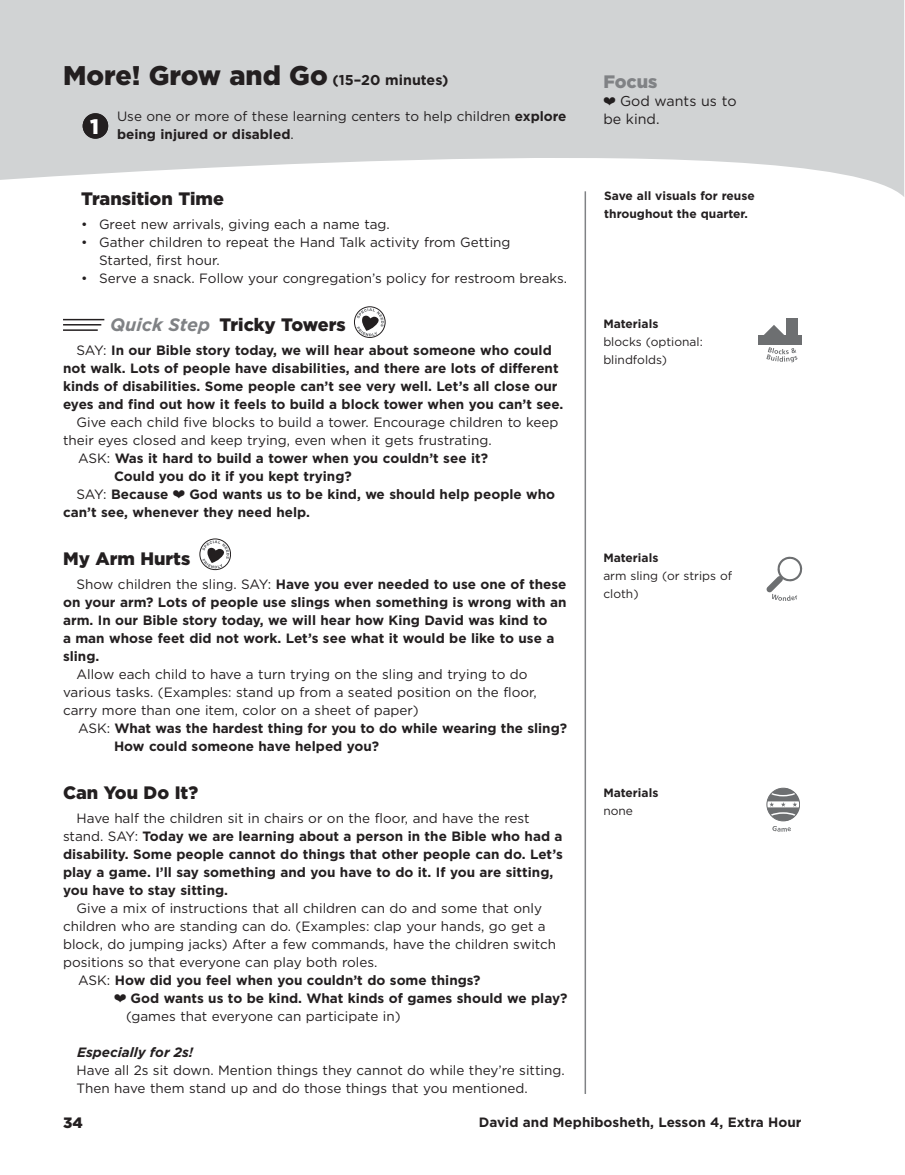
<style>
.page{position:relative;width:905px;height:1175px;background:#fff}
.page>*{position:absolute;margin:0;border:0;box-sizing:border-box;transform-origin:0 0}
.t1{font:900 27px "Gotham";color:#231f20}
.t2{font:900 21px "Gotham";color:#fff}
.t3{font:900 18px "Gotham";color:#231f20}
.t4{font:900 18px "Gotham";color:#808285}
.t5{font:900 15px "Gotham";color:#231f20}
.t6{font:14.25px/18px "Gotham";color:#231f20}
.t7{font:700 13.5px/18px "Gotham";color:#231f20}
.t8{font:13.5px/18px "Gotham";color:#231f20}
.t9{font:italic 700 13.5px "Gotham";color:#231f20}
.t10{font:700 12px/18px "Gotham";color:#231f20}
.t11{font:12px/18px "Gotham";color:#231f20}
.s1{font-weight:700;font-size:14.25px}
.s2{font-weight:700}
.s3{font-weight:700;font-style:italic;color:#808285}
.s4{font-weight:400}
</style>
<div class="page">
<svg style="left:0;top:0;width:904px;height:197px;fill:#d1d3d4"></svg>
<hr style="left:63px;top:319px;width:41px;height:1px;background:#231f20">
<hr style="left:63px;top:324px;width:38px;height:1px;background:#231f20">
<hr style="left:63px;top:329px;width:35px;height:2px;background:#231f20">
<div style="left:354px;top:306px;width:31px;height:31px;border:1px solid #231f20;border-radius:50%"></div>
<svg style="left:356px;top:308px;width:28px;height:28px"></svg>
<div style="left:200px;top:539px;width:31px;height:31px;border:1px solid #231f20;border-radius:50%"></div>
<svg style="left:202px;top:540px;width:27px;height:28px"></svg>
<hr style="left:584px;top:191px;width:2px;height:903px;background:#808285">
<div style="left:83px;top:113px;width:25px;height:26px;background:#231f20;border-radius:50%"></div>
<div style="left:758px;top:335px;width:44px;height:10px;background:#6d6f71"></div>
<div style="left:785px;top:319px;width:12px;height:21px;background:#6d6f71"></div>
<svg style="left:764px;top:325px;width:20px;height:10px"></svg>
<svg style="left:766px;top:347px;width:31px;height:15px"></svg>
<svg style="left:766px;top:556px;width:36px;height:45px"></svg>
<svg style="left:766px;top:788px;width:33px;height:33px"></svg>
<div style="left:767px;top:801px;width:32px;height:6px;background:#fff"></div>
<div style="left:766px;top:788px;width:34px;height:33px;border:1px solid #6d6f71;border-radius:50%"></div>
<svg style="left:769px;top:788px;width:30px;height:43px"></svg>
<svg style="left:603px;top:97px;width:12px;height:8px"></svg>
<h1 class="t1" style="left:63px;top:56px;width:387px">More! Grow and Go <span class="s1">(15–20 minutes)</span></h1>
<p class="t8" style="left:88px;top:107px;width:480px;text-indent:29px">Use one or more of these learning centers to help children <span class="s2">explore<br></span><sup>3</sup> <span class="s2">being injured or disabled</span>.</p>
<h2 class="t2" style="left:90px;top:112px;width:10px">1</h2>
<h3 class="t3" style="left:81px;top:186px;width:144px">Transition Time</h3>
<p class="t8" style="left:81px;top:215px;width:310px">• Greet new arrivals, giving each a name tag.</p>
<p class="t8" style="left:99px;top:233px;width:413px;text-indent:-18px">• Gather children to repeat the Hand Talk activity from Getting<br>Started, first hour.</p>
<p class="t8" style="left:81px;top:269px;width:487px">• Serve a snack. Follow your congregation’s policy for restroom breaks.</p>
<h3 class="t3" style="left:110px;top:312px;width:237px"><span class="s3">Quick Step</span> Tricky Towers</h3>
<p class="t7" style="left:63px;top:341px;width:502px;text-align:center"><span class="s4">SAY:</span> In our Bible story today, we will hear about someone who could not walk. Lots of people have disabilities, and there are lots of different kinds of disabilities. Some people can’t see very well. Let’s all close our eyes and find out how it feels to build a block tower when you can’t see.</p>
<p class="t8" style="left:76px;top:413px;width:483px">Give each child five blocks to build a tower. Encourage children to keep</p>
<p class="t8" style="left:63px;top:431px;width:430px">their eyes closed and keep trying, even when it gets frustrating.</p>
<p class="t7" style="left:78px;top:449px;width:411px"><span class="s4">ASK:</span> Was it hard to build a tower when you couldn’t see it?</p>
<p class="t7" style="left:114px;top:467px;width:239px">Could you do it if you kept trying?</p>
<p class="t7" style="left:76px;top:485px;width:93px"><span class="s4">SAY:</span> Because</p>
<p class="t7" style="left:63px;top:485px;width:493px;text-indent:126px">God wants us to be kind, we should help people who can’t see, whenever they need help.</p>
<h3 class="t3" style="left:63px;top:546px;width:129px">My Arm Hurts</h3>
<p class="t7" style="left:63px;top:575px;width:505px;text-indent:14px"><span class="s4">Show children the sling. SAY:</span> Have you ever needed to use one of these on your arm? Lots of people use slings when something is wrong with an arm. In our Bible story today, we will hear how King David was kind to<br>a man whose feet did not work. Let’s see what it would be like to use a sling.</p>
<p class="t8" style="left:63px;top:665px;width:475px;text-indent:14px">Allow each child to have a turn trying on the sling and trying to do various tasks. (Examples: stand up from a seated position on the floor, carry more than one item, color on a sheet of paper)</p>
<p class="t7" style="left:114px;top:719px;width:454px;text-indent:-36px"><span class="s4">ASK:</span> What was the hardest thing for you to do while wearing the sling?<br>How could someone have helped you?</p>
<h3 class="t3" style="left:63px;top:780px;width:137px">Can You Do It?</h3>
<p class="t7" style="left:63px;top:809px;width:501px;text-indent:14px"><span class="s4">Have half the children sit in chairs or on the floor, and have the rest stand. SAY:</span> Today we are learning about a person in the Bible who had a disability. Some people cannot do things that other people can do. Let’s play a game. I’ll say something and you have to do it. If you are sitting, you have to stay sitting.</p>
<p class="t8" style="left:76px;top:899px;width:467px">Give a mix of instructions that all children can do and some that only</p>
<p class="t8" style="left:63px;top:917px;width:484px">children who are standing can do. (Examples: clap your hands, go get a</p>
<p class="t8" style="left:63px;top:935px;width:494px">block, do jumping jacks) After a few commands, have the children switch</p>
<p class="t8" style="left:63px;top:953px;width:316px">positions so that everyone can play both roles.</p>
<p class="t7" style="left:78px;top:971px;width:404px"><span class="s4">ASK:</span> How did you feel when you couldn’t do some things?</p>
<p class="t7" style="left:130px;top:989px;width:438px">God wants us to be kind. What kinds of games should we play?</p>
<p class="t8" style="left:126px;top:1007px;width:276px">(games that everyone can participate in)</p>
<p class="t9" style="left:77px;top:1043px;width:118px">Especially for 2s!</p>
<p class="t8" style="left:76px;top:1061px;width:489px">Have all 2s sit down. Mention things they cannot do while they’re sitting.<br>Then have them stand up and do those things that you mentioned.</p>
<h3 class="t4" style="left:603px;top:69px;width:56px">Focus</h3>
<p class="t6" style="left:603px;top:92px;width:135px;text-indent:17px">God wants us to be kind.</p>
<p class="t10" style="left:604px;top:187px;width:152px">Save all visuals for reuse throughout the quarter.</p>
<p class="t10" style="left:603px;top:315px;width:57px">Materials</p>
<p class="t11" style="left:603px;top:333px;width:101px">blocks (optional: blindfolds)</p>
<p class="t10" style="left:603px;top:549px;width:57px">Materials</p>
<p class="t11" style="left:603px;top:567px;width:130px">arm sling (or strips of cloth)</p>
<p class="t10" style="left:603px;top:783px;width:57px">Materials</p>
<p class="t11" style="left:603px;top:801px;width:31px">none</p>
<p class="t5" style="left:63px;top:1112px;width:21px">34</p>
<p class="t7" style="left:479px;top:1113px;width:324px">David and Mephibosheth, Lesson 4, Extra Hour</p>
</div>
